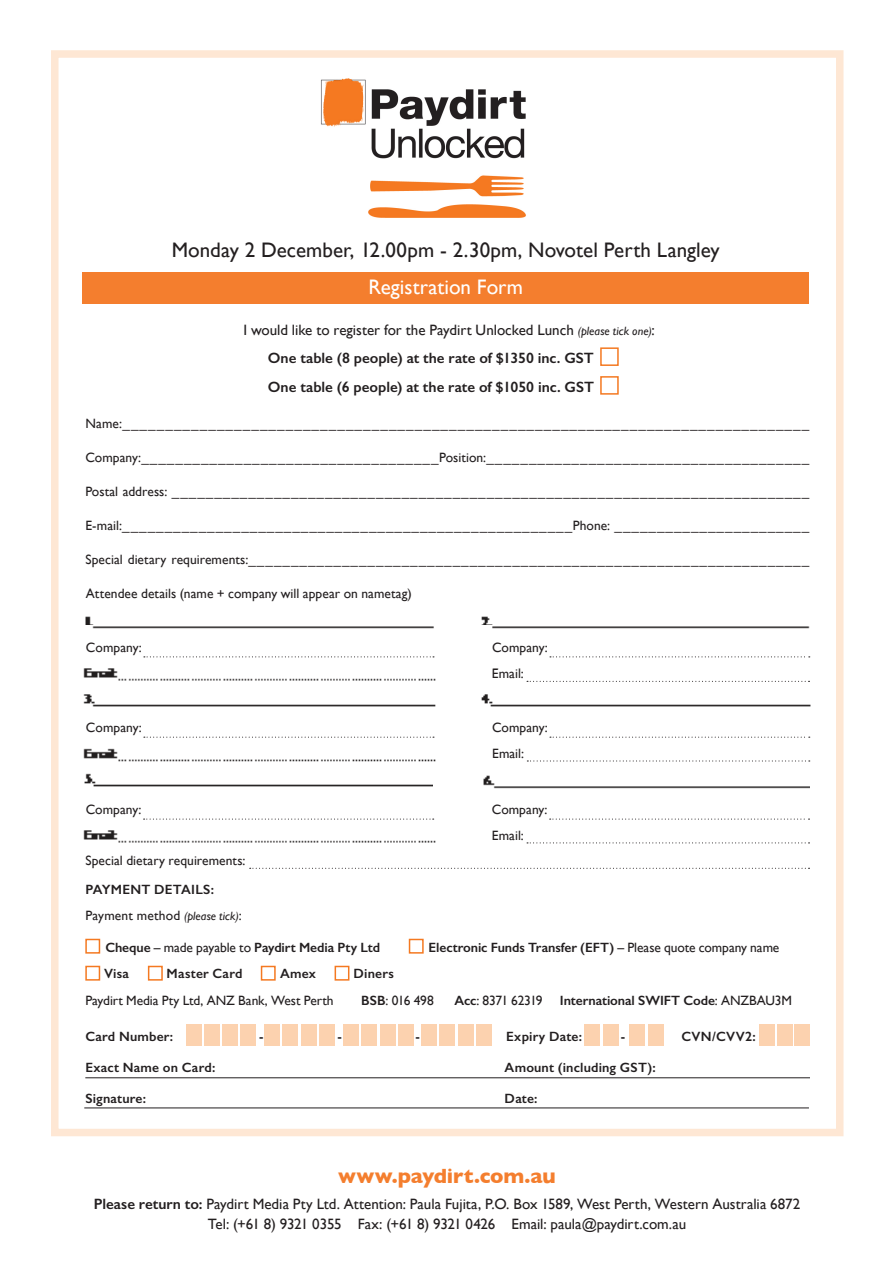
<style>
.page{position:relative;width:893px;height:1263px;background:#fff}
.page>*{position:absolute;margin:0;border:0;box-sizing:border-box;transform-origin:0 0}
.littleheads{font:21px "Gill Sans";color:#231f20}
.t1{font:700 21px "Gill Sans";letter-spacing:-.005em;color:#f47e2e}
.littleheads-2{font:21px "Gill Sans";color:#fff}
.t2{font:15px/19.5px "Gill Sans";color:#231f20;text-align:center}
.t3{font:600 15px "Gill Sans";color:#231f20}
.t4{font:13.5px "Gill Sans";letter-spacing:.005em;color:#231f20}
.t5{font:600 13.5px "Gill Sans";letter-spacing:.01em;color:#231f20}
.t6{font:13.5px "Gill Sans";letter-spacing:-.035em;color:#231f20}
.s1{font-style:italic;font-size:12px}
.s2{font-weight:400}
.s3{font-weight:600}
</style>
<div class="page">
<img style="left:321px;top:78px;width:205px;height:140px">
<div style="left:51px;top:50px;width:792px;height:1086px;border:8px solid #fee7d4"></div>
<div style="left:82px;top:272px;width:727px;height:32px;background:#f47e2e"></div>
<div style="left:600px;top:347px;width:19px;height:19px;border:2px solid #f47921"></div>
<div style="left:600px;top:376px;width:19px;height:19px;border:2px solid #f47921"></div>
<div style="left:85px;top:939px;width:15px;height:15px;border:2px solid #f47921"></div>
<div style="left:409px;top:939px;width:15px;height:15px;border:2px solid #f47921"></div>
<div style="left:85px;top:966px;width:15px;height:15px;border:2px solid #f47921"></div>
<div style="left:148px;top:966px;width:15px;height:15px;border:2px solid #f47921"></div>
<div style="left:261px;top:966px;width:15px;height:15px;border:2px solid #f47921"></div>
<div style="left:335px;top:966px;width:14px;height:15px;border:2px solid #f47921"></div>
<div style="left:186px;top:1024px;width:15px;height:22px;background:#fcd2af"></div>
<div style="left:204px;top:1024px;width:15px;height:22px;background:#fcd2af"></div>
<div style="left:223px;top:1024px;width:15px;height:22px;background:#fcd2af"></div>
<div style="left:241px;top:1024px;width:15px;height:22px;background:#fcd2af"></div>
<div style="left:264px;top:1024px;width:15px;height:22px;background:#fcd2af"></div>
<div style="left:282px;top:1024px;width:15px;height:22px;background:#fcd2af"></div>
<div style="left:301px;top:1024px;width:15px;height:22px;background:#fcd2af"></div>
<div style="left:319px;top:1024px;width:15px;height:22px;background:#fcd2af"></div>
<div style="left:584px;top:1024px;width:16px;height:22px;background:#fcd2af"></div>
<div style="left:603px;top:1024px;width:16px;height:22px;background:#fcd2af"></div>
<div style="left:629px;top:1024px;width:16px;height:22px;background:#fcd2af"></div>
<div style="left:648px;top:1024px;width:16px;height:22px;background:#fcd2af"></div>
<div style="left:759px;top:1024px;width:15px;height:22px;background:#fcd2af"></div>
<div style="left:777px;top:1024px;width:15px;height:22px;background:#fcd2af"></div>
<div style="left:343px;top:1024px;width:15px;height:22px;background:#fcd2af"></div>
<div style="left:361px;top:1024px;width:15px;height:22px;background:#fcd2af"></div>
<div style="left:380px;top:1024px;width:15px;height:22px;background:#fcd2af"></div>
<div style="left:398px;top:1024px;width:15px;height:22px;background:#fcd2af"></div>
<div style="left:422px;top:1024px;width:15px;height:22px;background:#fcd2af"></div>
<div style="left:439px;top:1024px;width:16px;height:22px;background:#fcd2af"></div>
<div style="left:458px;top:1024px;width:15px;height:22px;background:#fcd2af"></div>
<div style="left:476px;top:1024px;width:15px;height:22px;background:#fcd2af"></div>
<div style="left:795px;top:1024px;width:15px;height:22px;background:#fcd2af"></div>
<hr style="left:85px;top:1077px;width:725px;height:1px;background:#231f20">
<hr style="left:84px;top:1107px;width:725px;height:1px;background:#231f20">
<img style="left:85px;top:616px;width:725px;height:13px">
<img style="left:83px;top:656px;width:728px;height:25px">
<svg style="left:144px;top:656px;width:290px;height:1px"></svg>
<svg style="left:550px;top:656px;width:260px;height:1px"></svg>
<img style="left:83px;top:694px;width:728px;height:13px">
<img style="left:84px;top:773px;width:294px;height:14px">
<img style="left:378px;top:784px;width:55px;height:3px">
<img style="left:83px;top:737px;width:353px;height:25px">
<svg style="left:144px;top:737px;width:290px;height:1px"></svg>
<svg style="left:550px;top:737px;width:260px;height:1px"></svg>
<svg style="left:527px;top:760px;width:283px;height:1px"></svg>
<img style="left:483px;top:775px;width:326px;height:14px">
<img style="left:83px;top:818px;width:353px;height:25px">
<svg style="left:144px;top:818px;width:290px;height:2px"></svg>
<svg style="left:550px;top:818px;width:259px;height:2px"></svg>
<svg style="left:527px;top:842px;width:282px;height:1px"></svg>
<div style="left:492px;top:669px;width:326px;height:21px;background:#fff"></div>
<svg style="left:527px;top:681px;width:282px;height:1px"></svg>
<svg style="left:250px;top:868px;width:559px;height:1px"></svg>
<p class="littleheads" style="left:172px;top:238px;width:549px">Monday 2 December, 12.00pm - 2.30pm, Novotel Perth Langley</p>
<p class="littleheads-2" style="left:369px;top:274px;width:156px">Registration Form</p>
<p class="t2" style="left:243px;top:320px;width:413px">I would like to register for the Paydirt Unlocked Lunch <span class="s1">(please tick one)</span>:</p>
<p class="t3" style="left:268px;top:349px;width:328px">One table (8 people) at the rate of $1350 inc. GST</p>
<p class="t3" style="left:268px;top:378px;width:328px">One table (6 people) at the rate of $1050 inc. GST</p>
<p class="t4" style="left:85px;top:415px;width:725px">Name:________________________________________________________________________________</p>
<p class="t4" style="left:85px;top:449px;width:725px">Company:___________________________________Position:______________________________________</p>
<p class="t4" style="left:85px;top:483px;width:725px">Postal address: ___________________________________________________________________________</p>
<p class="t4" style="left:85px;top:517px;width:725px">E-mail:_____________________________________________________Phone: _______________________</p>
<p class="t4" style="left:85px;top:551px;width:725px">Special dietary requirements:__________________________________________________________________</p>
<p class="t4" style="left:86px;top:585px;width:328px">Attendee details (name + company will appear on nametag)</p>
<p class="t4" style="left:86px;top:639px;width:57px">Company:</p>
<p class="t4" style="left:492px;top:639px;width:57px">Company:</p>
<p class="t4" style="left:492px;top:666px;width:34px">Email:</p>
<p class="t4" style="left:86px;top:719px;width:57px">Company:</p>
<p class="t4" style="left:492px;top:719px;width:57px">Company:</p>
<p class="t4" style="left:492px;top:745px;width:34px">Email:</p>
<p class="t4" style="left:86px;top:801px;width:57px">Company:</p>
<p class="t4" style="left:492px;top:801px;width:57px">Company:</p>
<p class="t4" style="left:492px;top:827px;width:34px">Email:</p>
<p class="t4" style="left:85px;top:853px;width:162px">Special dietary requirements:</p>
<p class="t5" style="left:85px;top:881px;width:130px">PAYMENT DETAILS:</p>
<p class="t4" style="left:85px;top:907px;width:158px">Payment method <span class="s1">(please tick)</span>:</p>
<p class="t5" style="left:105px;top:939px;width:276px">Cheque <span class="s2">– made payable to</span> Paydirt Media Pty Ltd</p>
<p class="t5" style="left:429px;top:939px;width:352px">Electronic Funds Transfer (EFT) <span class="s2">– Please quote company name</span></p>
<p class="t5" style="left:104px;top:965px;width:27px">Visa</p>
<p class="t5" style="left:167px;top:965px;width:77px">Master Card</p>
<p class="t5" style="left:280px;top:965px;width:38px">Amex</p>
<p class="t5" style="left:354px;top:965px;width:42px">Diners</p>
<p class="t4" style="left:85px;top:993px;width:250px">Paydirt Media Pty Ltd, ANZ Bank, West Perth</p>
<p class="t4" style="left:361px;top:993px;width:74px"><span class="s3">BSB</span>: 016 498</p>
<p class="t6" style="left:454px;top:993px;width:90px"><span class="s3">Acc</span>: 8371 62319</p>
<p class="t5" style="left:560px;top:993px;width:234px">International SWIFT Code<span class="s2">: ANZBAU3M</span></p>
<p class="t5" style="left:85px;top:1028px;width:89px">Card Number:</p>
<p class="t5" style="left:259px;top:1028px;width:6px">-</p>
<p class="t5" style="left:337px;top:1028px;width:6px">-</p>
<p class="t5" style="left:416px;top:1028px;width:6px">-</p>
<p class="t5" style="left:506px;top:1028px;width:77px">Expiry Date:</p>
<p class="t5" style="left:621px;top:1028px;width:6px">-</p>
<p class="t5" style="left:682px;top:1028px;width:76px">CVN/CVV2:</p>
<p class="t5" style="left:85px;top:1059px;width:132px">Exact Name on Card:</p>
<p class="t5" style="left:505px;top:1059px;width:153px">Amount (including GST):</p>
<p class="t5" style="left:85px;top:1090px;width:62px">Signature:</p>
<p class="t5" style="left:505px;top:1090px;width:34px">Date:</p>
<p class="t1" style="left:338px;top:1159px;width:219px">www.paydirt.com.au</p>
<p class="t2" style="left:94px;top:1194px;width:708px"><span class="s3">Please return to:</span> Paydirt Media Pty Ltd. Attention: Paula Fujita, P.O. Box 1589, West Perth, Western Australia 6872<br>Tel: (+61 8) 9321 0355 Fax: (+61 8) 9321 0426 Email: paula@paydirt.com.au</p>
</div>
